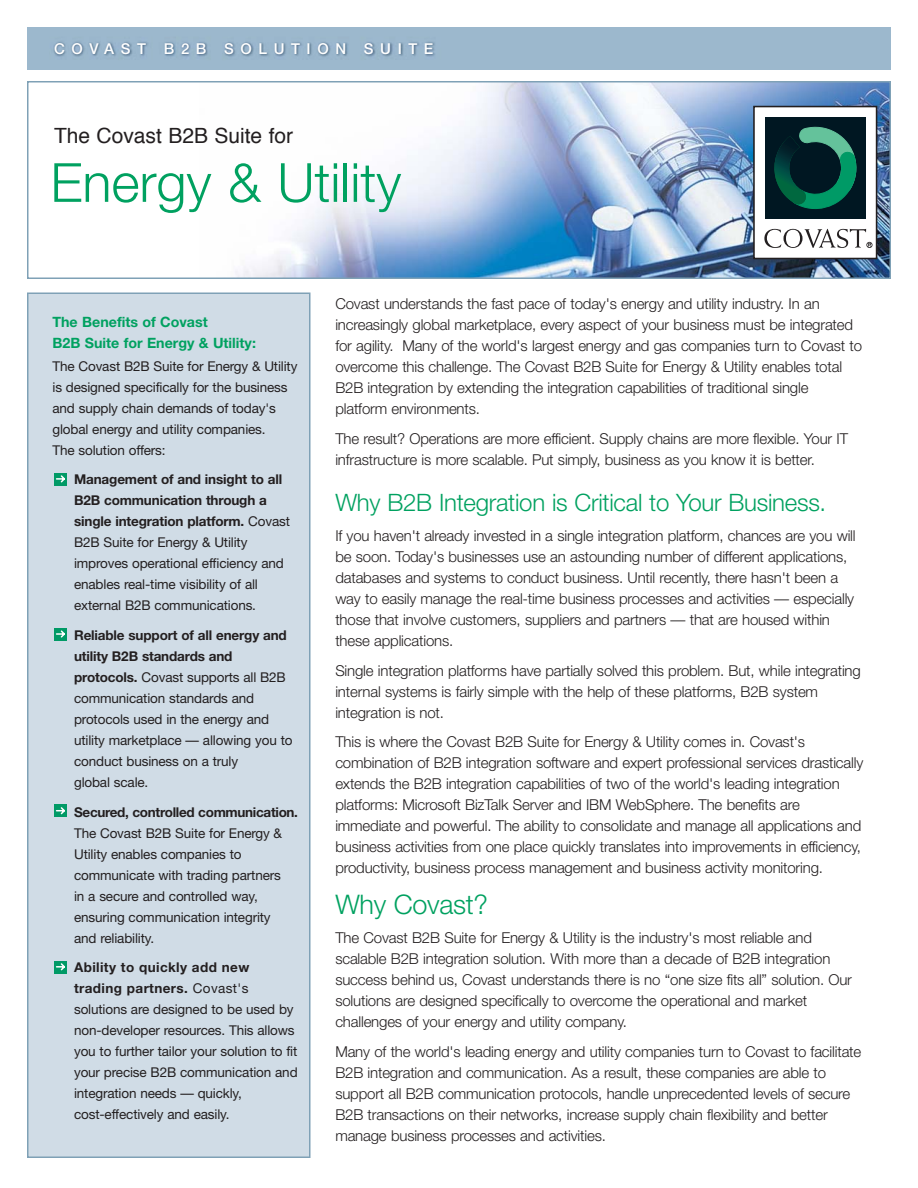
<style>
.page{position:relative;width:918px;height:1188px;background:#fff}
.page>*{position:absolute;margin:0;border:0;box-sizing:border-box;transform-origin:0 0}
.t1{font:300 54px "Helvetica Neue";color:#00a160}
.t2{font:300 27px "Helvetica Neue";letter-spacing:-.01em;color:#00a160}
.t3{font:300 24px "Helvetica Neue";letter-spacing:-.01em;color:#00a160}
.t4{font:21px "Helvetica";color:#231f20}
.t5{font:300 15px/21px "Helvetica Neue";letter-spacing:-.01em;color:#231f20}
.t6{font:500 15px "Helvetica Neue";letter-spacing:.44em;color:#fff}
.t7{font:700 14.25px/21px "Helvetica Neue";color:#00a160}
.t8{font:13.5px/21px "Helvetica Neue";letter-spacing:-.01em;color:#231f20}
.t9{font:700 13.5px "Helvetica Neue";letter-spacing:-.02em;color:#231f20}
.s1{font-weight:700}
</style>
<div class="page">
<img style="left:235px;top:84px;width:653px;height:192px">
<div style="left:27px;top:81px;width:864px;height:198px;border:2px solid #7fa1b6"></div>
<div style="left:28px;top:293px;width:282px;height:864px;background:#d0dce6"></div>
<div style="left:27px;top:292px;width:283px;height:866px;border:2px solid #7fa1b6"></div>
<div style="left:754px;top:107px;width:123px;height:152px;background:#fff"></div>
<div style="left:753px;top:106px;width:124px;height:153px;border:2px solid #231f20"></div>
<div style="left:765px;top:117px;width:100px;height:102px;background:#001722"></div>
<svg style="left:774px;top:126px;width:83px;height:83px"></svg>
<svg style="left:764px;top:229px;width:109px;height:19px"></svg>
<div style="left:54px;top:473px;width:13px;height:12px;background:#009a66"></div>
<svg style="left:55px;top:475px;width:10px;height:8px"></svg>
<div style="left:54px;top:628px;width:13px;height:12px;background:#009a66"></div>
<svg style="left:56px;top:630px;width:9px;height:8px"></svg>
<div style="left:54px;top:805px;width:13px;height:12px;background:#009a66"></div>
<svg style="left:55px;top:807px;width:10px;height:8px"></svg>
<div style="left:54px;top:961px;width:13px;height:12px;background:#009a66"></div>
<svg style="left:55px;top:963px;width:10px;height:8px"></svg>
<img style="left:27px;top:27px;width:864px;height:43px">
<p class="t6" style="left:54px;top:43px;width:381px">COVAST B2B SOLUTION SUITE</p>
<h3 class="t4" style="left:54px;top:127px;width:241px">The Covast B2B Suite for</h3>
<h1 class="t1" style="left:50px;top:163px;width:352px">Energy &amp; Utility</h1>
<p class="t7" style="left:52px;top:312px;width:205px">The Benefits of Covast<br>B2B Suite for Energy &amp; Utility:</p>
<p class="t8" style="left:52px;top:357px;width:246px">The Covast B2B Suite for Energy &amp; Utility is designed specifically for the business and supply chain demands of today's global energy and utility companies.<br>The solution offers:</p>
<p class="t8" style="left:74px;top:470px;width:217px"><span class="s1">Management of and insight to all B2B communication through a single integration platform.</span> Covast B2B Suite for Energy &amp; Utility improves operational efficiency and enables real-time visibility of all external B2B communications.</p>
<p class="t8" style="left:74px;top:626px;width:220px"><span class="s1">Reliable support of all energy and utility B2B standards and protocols.</span> Covast supports all B2B communication standards and protocols used in the energy and utility marketplace — allowing you to conduct business on a truly<br>global scale.</p>
<p class="t9" style="left:74px;top:807px;width:225px">Secured, controlled communication.</p>
<p class="t8" style="left:74px;top:824px;width:210px">The Covast B2B Suite for Energy &amp;<br>Utility enables companies to communicate with trading partners in a secure and controlled way, ensuring communication integrity and reliability.</p>
<p class="t8" style="left:74px;top:958px;width:225px"><span class="s1">Ability to quickly add new trading partners.</span> Covast's solutions are designed to be used by non-developer resources. This allows you to further tailor your solution to fit your precise B2B communication and integration needs — quickly, cost-effectively and easily.</p>
<p class="t5" style="left:335px;top:295px;width:528px">Covast understands the fast pace of today's energy and utility industry. In an increasingly global marketplace, every aspect of your business must be integrated for agility. Many of the world's largest energy and gas companies turn to Covast to overcome this challenge. The Covast B2B Suite for Energy &amp; Utility enables total B2B integration by extending the integration capabilities of traditional single platform environments.</p>
<p class="t5" style="left:335px;top:430px;width:514px">The result? Operations are more efficient. Supply chains are more flexible. Your IT infrastructure is more scalable. Put simply, business as you know it is better.</p>
<h3 class="t3" style="left:335px;top:494px;width:492px">Why B2B Integration is Critical to Your Business.</h3>
<p class="t5" style="left:335px;top:527px;width:522px">If you haven't already invested in a single integration platform, chances are you will be soon. Today's businesses use an astounding number of different applications, databases and systems to conduct business. Until recently, there hasn't been a way to easily manage the real-time business processes and activities — especially those that involve customers, suppliers and partners — that are housed within these applications.</p>
<p class="t5" style="left:335px;top:661px;width:527px">Single integration platforms have partially solved this problem. But, while integrating internal systems is fairly simple with the help of these platforms, B2B system integration is not.</p>
<p class="t5" style="left:335px;top:733px;width:530px">This is where the Covast B2B Suite for Energy &amp; Utility comes in. Covast's combination of B2B integration software and expert professional services drastically extends the B2B integration capabilities of two of the world's leading integration platforms: Microsoft BizTalk Server and IBM WebSphere. The benefits are immediate and powerful. The ability to consolidate and manage all applications and business activities from one place quickly translates into improvements in efficiency, productivity, business process management and business activity monitoring.</p>
<h2 class="t2" style="left:335px;top:895px;width:154px">Why Covast?</h2>
<p class="t5" style="left:335px;top:929px;width:518px">The Covast B2B Suite for Energy &amp; Utility is the industry's most reliable and scalable B2B integration solution. With more than a decade of B2B integration success behind us, Covast understands there is no “one size fits all” solution. Our solutions are designed specifically to overcome the operational and market challenges of your energy and utility company.</p>
<p class="t5" style="left:335px;top:1043px;width:528px">Many of the world's leading energy and utility companies turn to Covast to facilitate B2B integration and communication. As a result, these companies are able to support all B2B communication protocols, handle unprecedented levels of secure B2B transactions on their networks, increase supply chain flexibility and better manage business processes and activities.</p>
</div>
